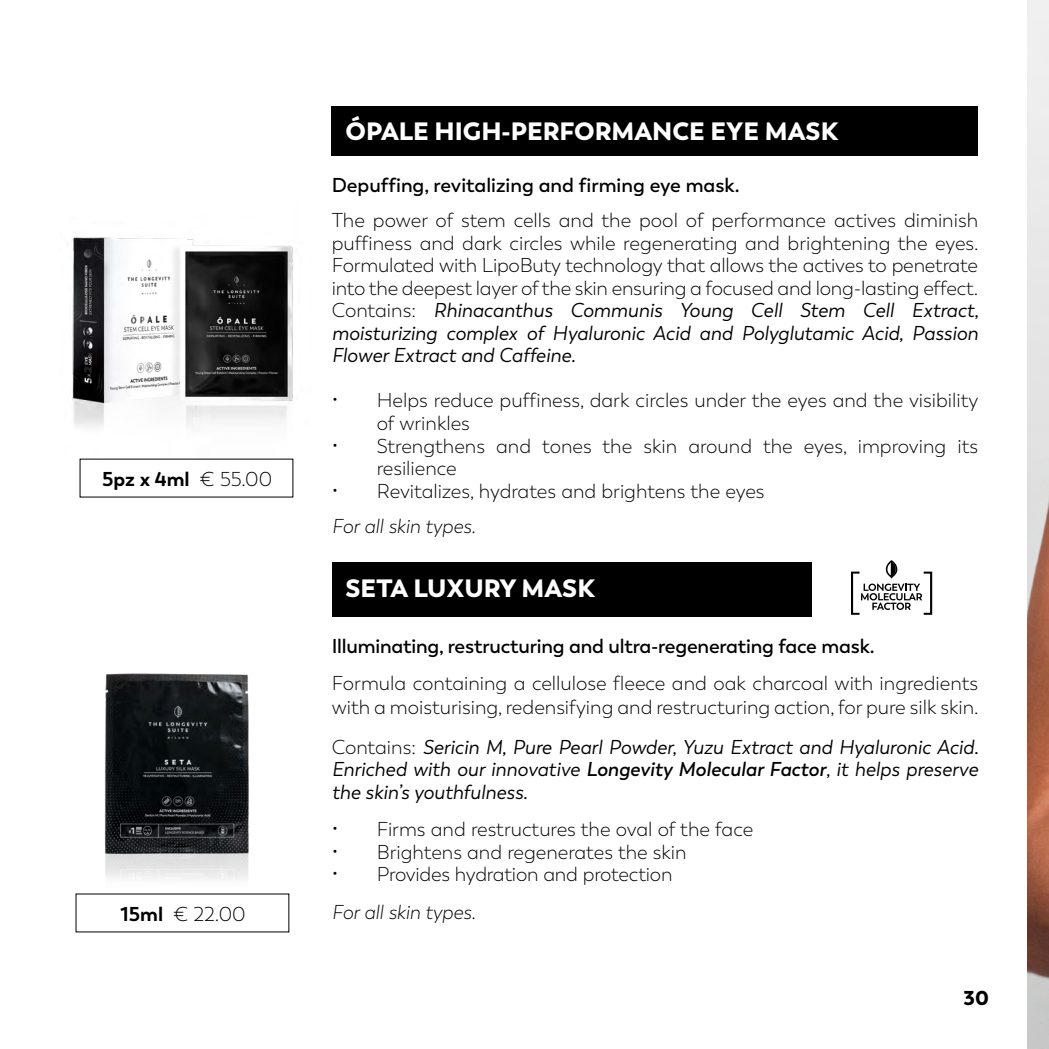
<style>
.page{position:relative;width:1049px;height:1049px;background:#fff}
.page>*{position:absolute;margin:0;border:0;box-sizing:border-box;transform-origin:0 0}
.t1{font:900 25px "Trenda";color:#fff}
.t2{font:300 20px/22.5px "Trenda";color:#000}
.t3{font:italic 20px/22.5px "Trenda";color:#000;text-align:justify}
.t4{font:300 20px/22.5px "Trenda";color:#020203}
.t5{font:600 20px "Trenda";letter-spacing:-.01em;color:#000}
.t6{font:italic 300 20px "Trenda";color:#000}
.t7{font:700 20px "Trenda";color:#000}
.t8{font:900 20px "Trenda";color:#000}
.s1{font-weight:300}
.s2{font-weight:700}
.s3{font-weight:300;font-style:normal}
.s4{font-weight:600}
</style>
<div class="page">
<img style="left:72px;top:235px;width:222px;height:224px">
<div style="left:332px;top:106px;width:646px;height:50px;background:#000"></div>
<div style="left:332px;top:562px;width:479px;height:54px;background:#000"></div>
<svg style="left:851px;top:560px;width:81px;height:55px"></svg>
<img style="left:104px;top:673px;width:145px;height:207px">
<img style="left:1028px;top:0;width:21px;height:1049px">
<p class="t7" style="left:102px;top:466px;width:171px">5pz x 4ml <span class="s1">€ 55.00</span></p>
<p class="t2" style="left:121px;top:903px;width:127px"><span class="s2">15ml</span> € 22.00</p>
<p class="t1" style="left:345px;top:115px;width:494px">ÓPALE HIGH-PERFORMANCE EYE MASK</p>
<p class="t5" style="left:332px;top:173px;width:410px">Depuffing, revitalizing and firming eye mask.</p>
<p class="t2" style="left:332px;top:210px;width:648px">The power of stem cells and the pool of performance actives diminish puffiness and dark circles while regenerating and brightening the eyes.</p>
<p class="t2" style="left:332px;top:255px;width:648px">Formulated with LipoButy technology that allows the actives to penetrate into the deepest layer of the skin ensuring a focused and long-lasting effect.</p>
<p class="t3" style="left:332px;top:300px;width:648px"><span class="s3">Contains:</span> Rhinacanthus Communis Young Cell Stem Cell Extract, moisturizing complex of Hyaluronic Acid and Polyglutamic Acid, Passion Flower Extract and Caffeine.</p>
<p class="t4" style="left:377px;top:390px;width:603px;text-indent:-45px">• Helps reduce puffiness, dark circles under the eyes and the visibility of wrinkles</p>
<p class="t4" style="left:377px;top:435px;width:603px;text-indent:-45px">• Strengthens and tones the skin around the eyes, improving its resilience</p>
<p class="t4" style="left:332px;top:480px;width:434px">• Revitalizes, hydrates and brightens the eyes</p>
<p class="t6" style="left:332px;top:514px;width:145px">For all skin types.</p>
<p class="t1" style="left:345px;top:572px;width:250px">SETA LUXURY MASK</p>
<p class="t5" style="left:332px;top:634px;width:544px">Illuminating, restructuring and ultra-regenerating face mask.</p>
<p class="t2" style="left:332px;top:671px;width:648px;line-height:24px">Formula containing a cellulose fleece and oak charcoal with ingredients with a moisturising, redensifying and restructuring action, for pure silk skin.</p>
<p class="t3" style="left:332px;top:736px;width:648px"><span class="s3">Contains:</span> Sericin M, Pure Pearl Powder, Yuzu Extract and Hyaluronic Acid.<br>Enriched with our innovative <span class="s4">Longevity Molecular Factor</span>, it helps preserve the skin’s youthfulness.</p>
<p class="t2" style="left:332px;top:818px;width:423px">• Firms and restructures the oval of the face</p>
<p class="t2" style="left:332px;top:841px;width:356px">• Brightens and regenerates the skin</p>
<p class="t2" style="left:332px;top:863px;width:342px">• Provides hydration and protection</p>
<p class="t6" style="left:332px;top:900px;width:145px">For all skin types.</p>
<p class="t8" style="left:964px;top:985px;width:27px">30</p>
</div>
